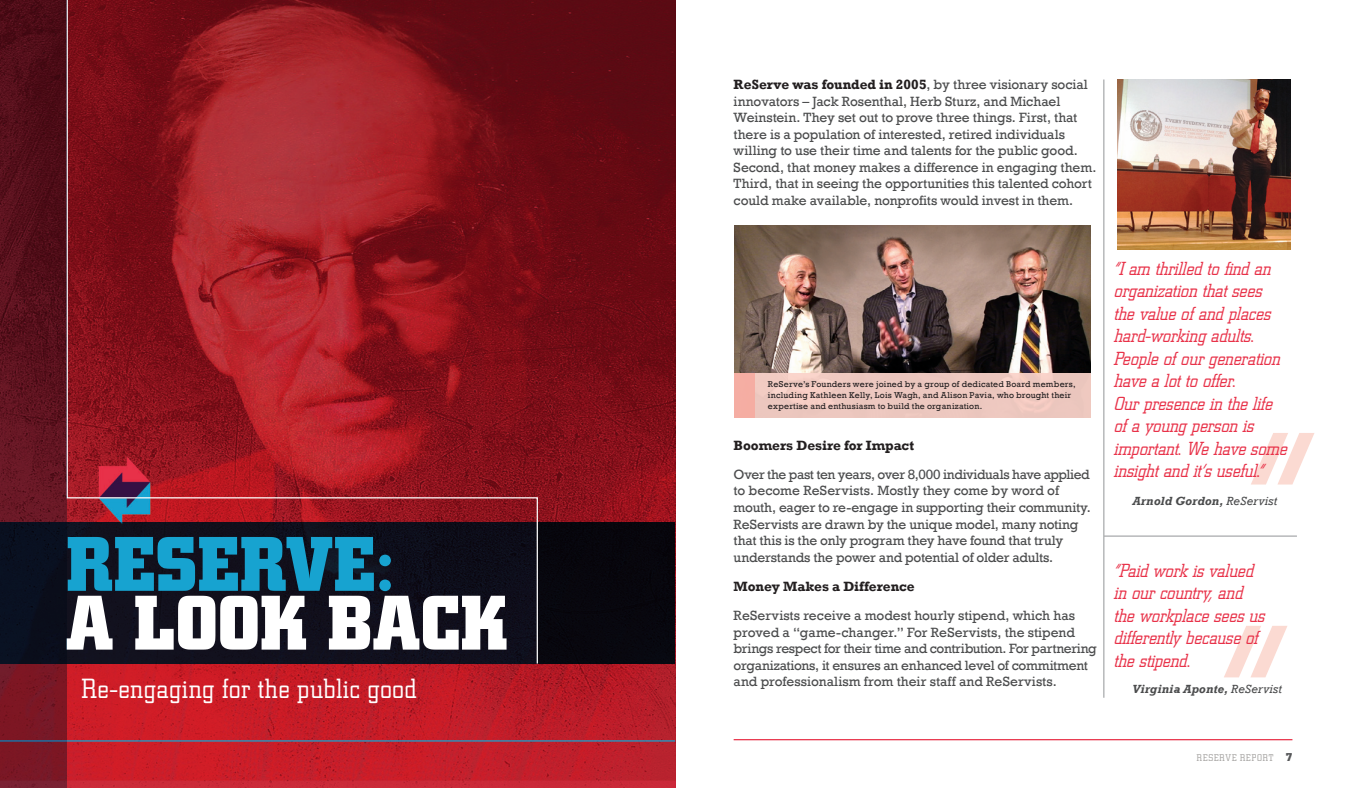
<style>
.page{position:relative;width:1350px;height:788px;background:#fff}
.page>*{position:absolute;margin:0;border:0;box-sizing:border-box;transform-origin:0 0}
.SubHead{font:700 210.38px "City";color:#fbdad2}
.SubHead-2{font:700 76.25px "City";letter-spacing:.005em;color:#fff}
.SubHead-3{font:700 76.25px "City";letter-spacing:.005em;color:#17a3d0}
.SubHead-4{font:300 27.5px "City";letter-spacing:.02em;color:#fff}
.t1{font:italic 300 18.75px/22.5px "City";color:#e83249}
.Body_Copy{font:13.75px/16.5px "Rockwell";letter-spacing:-.01em;color:#4b4c4d}
.Body_Copy-2{font:700 13.75px "Rockwell";letter-spacing:-.005em;color:#231f20}
.Body_Copy-3{font:italic 700 12.12px "Rockwell";letter-spacing:.015em;color:#4b4c4d}
.t2{font:300 9.62px "City";letter-spacing:.085em;color:#a09e9c}
.Body_Copy-4{font:8.75px/11.2px "Rockwell";letter-spacing:.025em;color:#231f20}
.s1{font-weight:700;color:#231f20}
.s2{font-weight:400}
.s3{font-weight:700;font-size:11.25px;color:#57585a}
</style>
<div class="page">
<hr style="left:734px;top:739px;width:558px;height:1px;background:#e83249">
<img style="left:67px;top:0;width:608px;height:788px">
<hr style="left:0;top:740px;width:675px;height:1px;background:#17a3d0">
<svg style="left:67px;top:0;width:472px;height:664px"></svg>
<div style="left:538px;top:521px;width:136px;height:142px;background:#07070e"></div>
<svg style="left:0;top:0;width:67px;height:788px"></svg>
<hr style="left:1104px;top:79px;width:1px;height:618px;background:#939598">
<hr style="left:1104px;top:535px;width:193px;height:1px;background:#939598">
<img style="left:734px;top:225px;width:357px;height:148px">
<div style="left:734px;top:373px;width:357px;height:44px;background:#edc8bf"></div>
<img style="left:1118px;top:79px;width:172px;height:170px">
<div style="left:734px;top:373px;width:21px;height:44px;background:#f6aca1"></div>
<p class="SubHead-3" style="left:67px;top:521px;width:328px">RESERVE:</p>
<p class="SubHead-2" style="left:67px;top:580px;width:442px">A LOOK BACK</p>
<p class="SubHead-4" style="left:82px;top:673px;width:336px">Re-engaging for the public good</p>
<p class="Body_Copy" style="left:734px;top:76px;width:364px"><span class="s1">ReServe was founded in 2005</span>, by three visionary social innovators – Jack Rosenthal, Herb Sturz, and Michael Weinstein. They set out to prove three things. First, that there is a population of interested, retired individuals willing to use their time and talents for the public good.<br>Second, that money makes a difference in engaging them.<br>Third, that in seeing the opportunities this talented cohort could make available, nonprofits would invest in them.</p>
<p class="Body_Copy-4" style="left:768px;top:378px;width:309px">ReServe’s Founders were joined by a group of dedicated Board members, including Kathleen Kelly, Lois Wagh, and Alison Pavia, who brought their expertise and enthusiasm to build the organization.</p>
<p class="Body_Copy-2" style="left:734px;top:436px;width:182px">Boomers Desire for Impact</p>
<p class="Body_Copy" style="left:734px;top:466px;width:359px">Over the past ten years, over 8,000 individuals have applied to become ReServists. Mostly they come by word of mouth, eager to re-engage in supporting their community.<br>ReServists are drawn by the unique model, many noting that this is the only program they have found that truly understands the power and potential of older adults.</p>
<p class="Body_Copy-2" style="left:734px;top:578px;width:183px">Money Makes a Difference</p>
<p class="Body_Copy" style="left:734px;top:607px;width:365px">ReServists receive a modest hourly stipend, which has proved a “game-changer.” For ReServists, the stipend brings respect for their time and contribution. For partnering organizations, it ensures an enhanced level of commitment and professionalism from their staff and ReServists.</p>
<p class="t1" style="left:1114px;top:257px;width:175px">“I am thrilled to find an organization that sees<br>the value of and places hard-working adults.<br>People of our generation have a lot to offer.<br>Our presence in the life of a young person is important. We have some insight and it’s useful.”</p>
<p class="SubHead" style="left:1247px;top:391px;width:72px">“</p>
<p class="Body_Copy-3" style="left:1132px;top:493px;width:146px">Arnold Gordon, <span class="s2">ReServist</span></p>
<p class="t1" style="left:1114px;top:559px;width:152px">“Paid work is valued in our country, and the workplace sees us differently because of the stipend.</p>
<p class="SubHead" style="left:1220px;top:584px;width:72px">“</p>
<p class="Body_Copy-3" style="left:1132px;top:682px;width:151px">Virginia Aponte, <span class="s2">ReServist</span></p>
<p class="t2" style="left:1197px;top:752px;width:97px">RESERVE REPORT <span class="s3">7</span></p>
</div>
